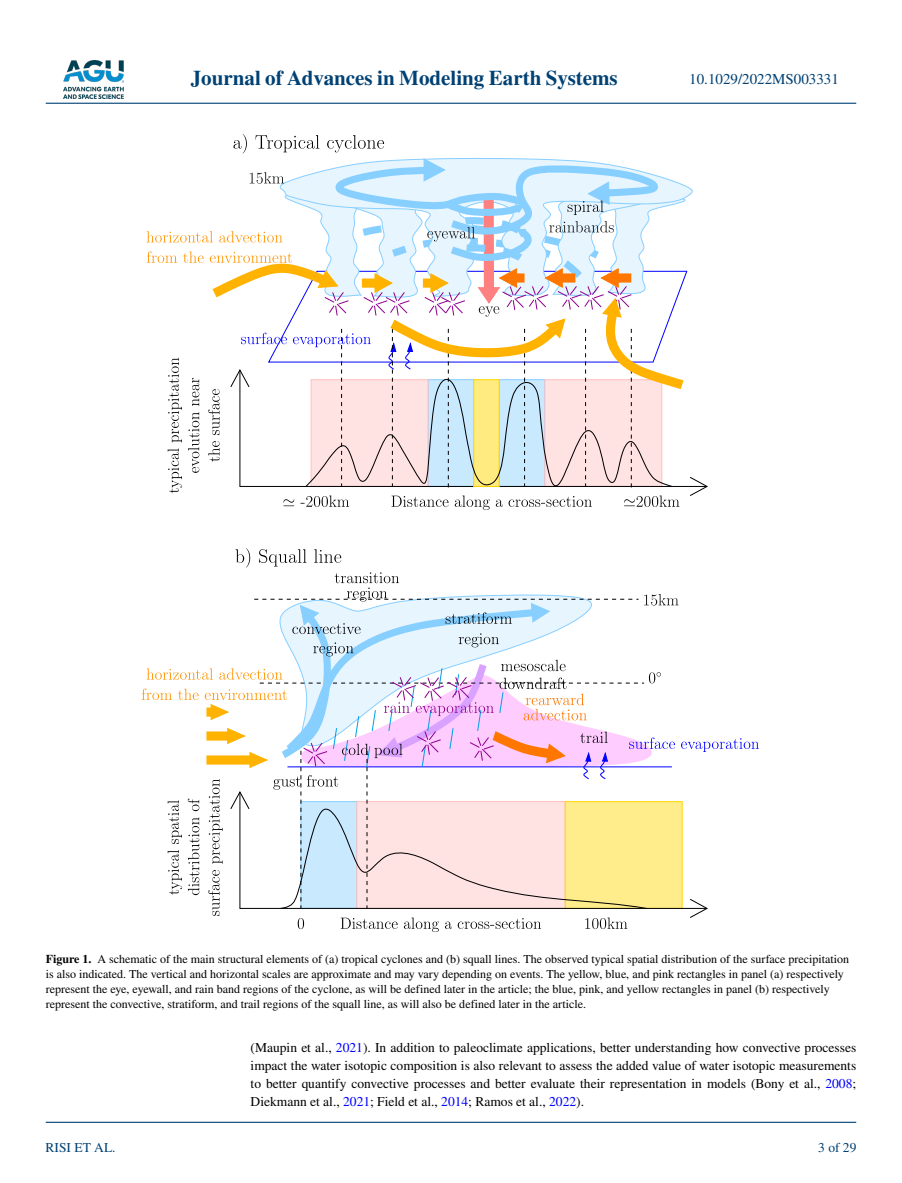
<style>
.page{position:relative;width:902px;height:1183px;background:#fff}
.page>*{position:absolute;margin:0;border:0;box-sizing:border-box;transform-origin:0 0}
.t1{font:700 21px "STIX";color:#004174}
.t2{font:15px "STIX";color:#004174}
.t3{font:13.5px/18px "STIX";color:#000;text-align:justify}
.t4{font:13.5px "STIX";color:#004174}
.t5{font:12px/15px "STIX";color:#000}
.s1{font-weight:700}
.s2{color:#00f}
</style>
<div class="page">
<img style="left:63px;top:60px;width:60px;height:39px">
<hr style="left:46px;top:103px;width:810px;height:1px;background:#004174">
<hr style="left:46px;top:1121px;width:810px;height:1px;background:#004174">
<svg style="left:142px;top:548px;width:616px;height:383px"></svg>
<svg style="left:147px;top:134px;width:546px;height:376px"></svg>
<h1 class="t1" style="left:191px;top:66px;width:428px">Journal of Advances in Modeling Earth Systems</h1>
<p class="t2" style="left:689px;top:69px;width:151px">10.1029/2022MS003331</p>
<p class="t5" style="left:46px;top:952px;width:804px"><span class="s1">Figure 1.</span> A schematic of the main structural elements of (a) tropical cyclones and (b) squall lines. The observed typical spatial distribution of the surface precipitation is also indicated. The vertical and horizontal scales are approximate and may vary depending on events. The yellow, blue, and pink rectangles in panel (a) respectively represent the eye, eyewall, and rain band regions of the cyclone, as will be defined later in the article; the blue, pink, and yellow rectangles in panel (b) respectively represent the convective, stratiform, and trail regions of the squall line, as will also be defined later in the article.</p>
<p class="t4" style="left:45px;top:1138px;width:72px">RISI ET AL.</p>
<p class="t3" style="left:250px;top:1039px;width:607px">(Maupin et al., <span class="s2">2021</span>). In addition to paleoclimate applications, better understanding how convective processes impact the water isotopic composition is also relevant to assess the added value of water isotopic measurements to better quantify convective processes and better evaluate their representation in models (Bony et al., <span class="s2">2008</span>; Diekmann et al., <span class="s2">2021</span>; Field et al., <span class="s2">2014</span>; Ramos et al., <span class="s2">2022</span>).</p>
<p class="t4" style="left:818px;top:1138px;width:40px">3 of 29</p>
</div>
